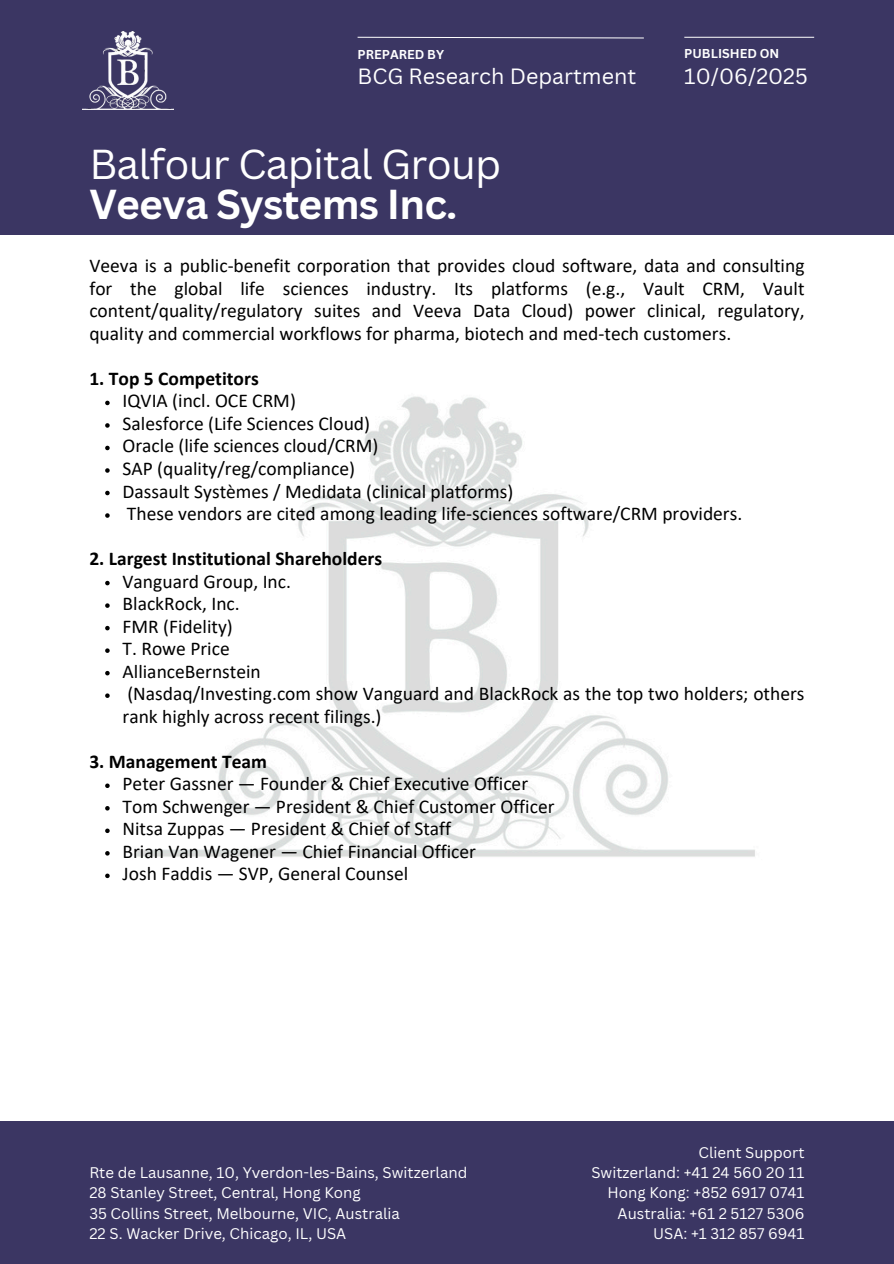
<style>
.page{position:relative;width:894px;height:1264px;background:#fff}
.page>*{position:absolute;margin:0;border:0;box-sizing:border-box;transform-origin:0 0}
.t1{font:40.65px "Canva Sans";letter-spacing:-.02em;color:#fff}
.t2{font:700 40.65px "Canva Sans";letter-spacing:-.02em;color:#fff}
.t3{font:21.45px "Canva Sans";color:#fff}
.t4{font:19.5px/22.5px "Calibri";color:#000}
.t5{font:700 19.5px "Calibri";color:#000}
.t6{font:15px/20.2px "Canva Sans";color:#fff}
.t7{font:700 12.6px "Canva Sans";color:#fff}
</style>
<div class="page">
<div style="left:0;top:0;width:893px;height:234px;background:#3b3663"></div>
<svg style="left:357px;top:37px;width:287px;height:2px"></svg>
<hr style="left:684px;top:37px;width:129px;height:1px;background:#fff">
<img style="left:106px;top:396px;width:649px;height:483px">
<img style="left:82px;top:32px;width:91px;height:77px">
<svg style="left:105px;top:400px;width:5px;height:5px"></svg>
<svg style="left:105px;top:423px;width:5px;height:5px"></svg>
<svg style="left:105px;top:446px;width:5px;height:4px"></svg>
<svg style="left:105px;top:468px;width:5px;height:5px"></svg>
<svg style="left:105px;top:491px;width:5px;height:4px"></svg>
<svg style="left:105px;top:513px;width:5px;height:5px"></svg>
<svg style="left:105px;top:581px;width:5px;height:4px"></svg>
<svg style="left:105px;top:603px;width:5px;height:5px"></svg>
<svg style="left:105px;top:626px;width:5px;height:4px"></svg>
<svg style="left:105px;top:648px;width:5px;height:5px"></svg>
<svg style="left:105px;top:671px;width:5px;height:4px"></svg>
<svg style="left:105px;top:693px;width:5px;height:5px"></svg>
<svg style="left:105px;top:783px;width:5px;height:5px"></svg>
<svg style="left:105px;top:806px;width:5px;height:4px"></svg>
<svg style="left:105px;top:828px;width:5px;height:5px"></svg>
<svg style="left:105px;top:851px;width:5px;height:4px"></svg>
<svg style="left:105px;top:873px;width:5px;height:5px"></svg>
<div style="left:0;top:1121px;width:893px;height:142px;background:#3b3663"></div>
<p class="t7" style="left:357px;top:45px;width:88px">PREPARED BY</p>
<p class="t7" style="left:684px;top:45px;width:97px">PUBLISHED ON</p>
<p class="t3" style="left:684px;top:61px;width:125px">10/06/2025</p>
<p class="t3" style="left:357px;top:61px;width:280px">BCG Research Department</p>
<h1 class="t1" style="left:89px;top:136px;width:413px">Balfour Capital Group</h1>
<h1 class="t2" style="left:89px;top:175px;width:369px">Veeva Systems Inc.</h1>
<p class="t4" style="left:89px;top:256px;width:716px;text-align:justify">Veeva is a public-benefit corporation that provides cloud software, data and consulting for the global life sciences industry. Its platforms (e.g., Vault CRM, Vault content/quality/regulatory suites and Veeva Data Cloud) power clinical, regulatory, quality and commercial workflows for pharma, biotech and med-tech customers.</p>
<p class="t5" style="left:89px;top:370px;width:171px">1. Top 5 Competitors</p>
<p class="t4" style="left:122px;top:391px;width:621px">IQVIA (incl. OCE CRM)<br>Salesforce (Life Sciences Cloud)<br>Oracle (life sciences cloud/CRM)<br>SAP (quality/reg/compliance)<br>Dassault Systèmes / Medidata (clinical platforms)<br>These vendors are cited among leading life-sciences software/CRM providers.</p>
<p class="t5" style="left:89px;top:550px;width:294px">2. Largest Institutional Shareholders</p>
<p class="t4" style="left:122px;top:571px;width:683px">Vanguard Group, Inc.<br>BlackRock, Inc.<br>FMR (Fidelity)<br>T. Rowe Price<br>AllianceBernstein<br>(Nasdaq/Investing.com show Vanguard and BlackRock as the top two holders; others rank highly across recent filings.)</p>
<p class="t5" style="left:89px;top:753px;width:179px">3. Management Team</p>
<p class="t4" style="left:122px;top:774px;width:433px">Peter Gassner — Founder &amp; Chief Executive Officer Tom Schwenger — President &amp; Chief Customer Officer Nitsa Zuppas — President &amp; Chief of Staff<br>Brian Van Wagener — Chief Financial Officer<br>Josh Faddis — SVP, General Counsel</p>
<p class="t6" style="left:89px;top:1162px;width:379px">Rte de Lausanne, 10, Yverdon-les-Bains, Switzerland 28 Stanley Street, Central, Hong Kong<br>35 Collins Street, Melbourne, VIC, Australia<br>22 S. Wacker Drive, Chicago, IL, USA</p>
<p class="t6" style="left:591px;top:1141px;width:214px;text-align:right">Client Support<br>Switzerland: +41 24 560 20 11<br>Hong Kong: +852 6917 0741<br>Australia: +61 2 5127 5306<br>USA: +1 312 857 6941</p>
</div>
